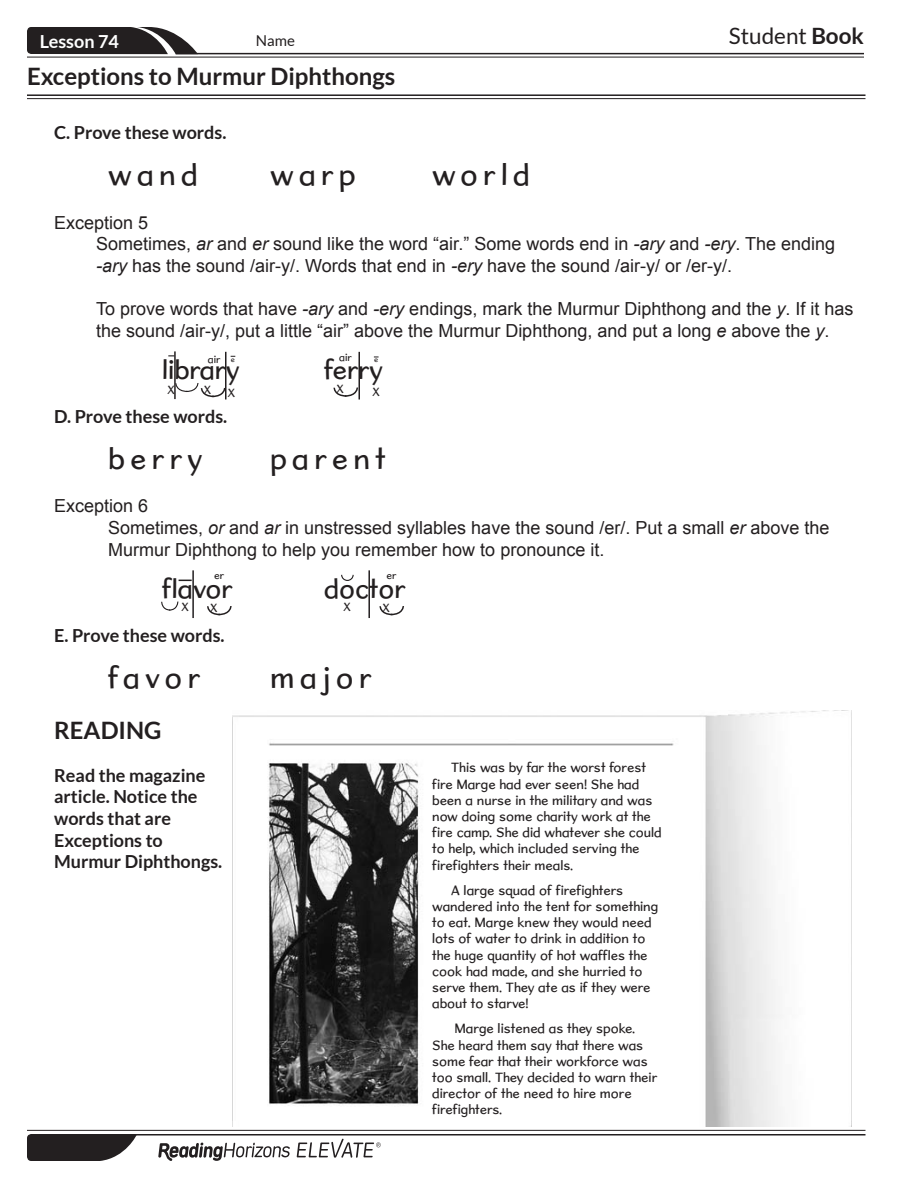
<style>
.page{position:relative;width:918px;height:1188px;background:#fff}
.page>*{position:absolute;margin:0;border:0;box-sizing:border-box;transform-origin:0 0}
.t1{font:30px "Card Edu Rg";letter-spacing:.18em;color:#231f20}
.t2{font:27px "Card Edu Rg";color:#231f20}
.t3{font:700 24px "Lato";color:#231f20}
.t4{font:22.5px "Lato";color:#231f20}
.t5{font:18px/21.6px "Arial";color:#231f20}
.t6{font:700 18px/21.6px "Lato";color:#231f20}
.t7{font:700 18px "Lato";color:#fff}
.t8{font:15px "Lato";color:#231f20}
.t9{font:13.5px/16.2px "Card Edu Rg";color:#231f20}
.t10{font:12px "Card Edu Rg";color:#231f20}
.t11{font:10.5px "Card Edu Rg";color:#231f20}
.t12{font:7.5px "Card Edu Rg";color:#231f20}
.s1{font-weight:700}
.s2{font-style:italic}
</style>
<div class="page">
<svg style="left:27px;top:27px;width:171px;height:27px"></svg>
<hr style="left:176px;top:53px;width:688px;height:1px;background:#231f20">
<hr style="left:27px;top:94px;width:839px;height:2px;background:#231f20">
<hr style="left:27px;top:57px;width:837px;height:1px;background:#231f20">
<hr style="left:27px;top:98px;width:839px;height:1px;background:#231f20">
<svg style="left:27px;top:1134px;width:109px;height:27px"></svg>
<hr style="left:39px;top:1134px;width:827px;height:2px;background:#231f20">
<hr style="left:27px;top:1130px;width:839px;height:1px;background:#231f20">
<svg style="left:297px;top:1139px;width:84px;height:19px"></svg>
<svg style="left:158px;top:1143px;width:132px;height:18px"></svg>
<img style="left:233px;top:710px;width:616px;height:416px">
<svg style="left:333px;top:387px;width:25px;height:10px"></svg>
<svg style="left:176px;top:383px;width:49px;height:15px"></svg>
<hr style="left:174px;top:351px;width:2px;height:48px;background:#231f20">
<hr style="left:225px;top:352px;width:1px;height:47px;background:#231f20">
<hr style="left:358px;top:352px;width:2px;height:48px;background:#231f20">
<svg style="left:379px;top:606px;width:25px;height:10px"></svg>
<hr style="left:368px;top:570px;width:2px;height:48px;background:#231f20">
<svg style="left:341px;top:574px;width:13px;height:7px"></svg>
<svg style="left:207px;top:606px;width:25px;height:10px"></svg>
<hr style="left:192px;top:570px;width:2px;height:48px;background:#231f20">
<svg style="left:179px;top:580px;width:13px;height:1px"></svg>
<svg style="left:161px;top:601px;width:18px;height:10px"></svg>
<div style="left:40px;top:1137px;width:32px;height:20px;background:#231f20"></div>
<p class="t7" style="left:40px;top:31px;width:81px">Lesson 74</p>
<p class="t8" style="left:256px;top:32px;width:41px">Name</p>
<p class="t3" style="left:27px;top:63px;width:370px">Exceptions to Murmur Diphthongs</p>
<p class="t4" style="left:729px;top:23px;width:137px">Student <span class="s1">Book</span></p>
<p class="t6" style="left:54px;top:121px;width:174px">C. Prove these words.</p>
<p class="t1" style="left:108px;top:157px;width:91px">wand</p>
<p class="t1" style="left:270px;top:157px;width:87px">warp</p>
<p class="t1" style="left:432px;top:157px;width:99px">world</p>
<p class="t5" style="left:96px;top:212px;width:741px;text-indent:-42px">Exception 5<br>Sometimes, <span class="s2">ar</span> and <span class="s2">er</span> sound like the word “air.” Some words end in <span class="s2">-ary</span> and <span class="s2">-ery</span>. The ending <span class="s2">-ary</span> has the sound /air-y/. Words that end in <span class="s2">-ery</span> have the sound /air-y/ or /er-y/.</p>
<p class="t5" style="left:96px;top:298px;width:759px">To prove words that have <span class="s2">-ary</span> and <span class="s2">-ery</span> endings, mark the Murmur Diphthong and the <span class="s2">y</span>. If it has the sound /air-y/, put a little “air” above the Murmur Diphthong, and put a long <span class="s2">e</span> above the <span class="s2">y</span>.</p>
<p class="t2" style="left:162px;top:354px;width:79px">library</p>
<p class="t2" style="left:324px;top:354px;width:60px">ferry</p>
<p class="t6" style="left:54px;top:405px;width:175px">D. Prove these words.</p>
<p class="t1" style="left:108px;top:441px;width:96px">berry</p>
<p class="t1" style="left:270px;top:441px;width:117px">parent</p>
<p class="t5" style="left:108px;top:495px;width:723px;text-indent:-54px">Exception 6<br>Sometimes, <span class="s2">or</span> and <span class="s2">ar</span> in unstressed syllables have the sound /er/. Put a small <span class="s2">er</span> above the<br>Murmur Diphthong to help you remember how to pronounce it.</p>
<p class="t2" style="left:162px;top:573px;width:72px">flavor</p>
<p class="t2" style="left:324px;top:573px;width:83px">doctor</p>
<p class="t6" style="left:54px;top:624px;width:172px">E. Prove these words.</p>
<p class="t1" style="left:108px;top:660px;width:93px">favor</p>
<p class="t1" style="left:270px;top:660px;width:103px">major</p>
<p class="t3" style="left:54px;top:716px;width:109px">READING</p>
<p class="t6" style="left:54px;top:764px;width:170px">Read the magazine article. Notice the words that are<br>Exceptions to<br>Murmur Diphthongs.</p>
<p class="t11" style="left:208px;top:353px;width:14px">air</p>
<p class="t11" style="left:339px;top:351px;width:14px">air</p>
<p class="t12" style="left:231px;top:355px;width:6px">e</p>
<p class="t12" style="left:374px;top:355px;width:6px">e</p>
<p class="t10" style="left:167px;top:382px;width:9px">X</p>
<p class="t10" style="left:204px;top:382px;width:9px">X</p>
<p class="t10" style="left:228px;top:385px;width:9px">X</p>
<p class="t10" style="left:336px;top:382px;width:9px">X</p>
<p class="t10" style="left:372px;top:385px;width:9px">X</p>
<p class="t11" style="left:214px;top:569px;width:12px">er</p>
<p class="t11" style="left:387px;top:569px;width:12px">er</p>
<p class="t10" style="left:181px;top:600px;width:9px">X</p>
<p class="t10" style="left:210px;top:600px;width:9px">X</p>
<p class="t10" style="left:343px;top:600px;width:9px">X</p>
<p class="t10" style="left:382px;top:600px;width:9px">X</p>
<p class="t9" style="left:432px;top:759px;width:231px;text-indent:19px">This was by far the worst forest fire Marge had ever seen! She had been a nurse in the military and was now doing some charity work at the fire camp. She did whatever she could to help, which included serving the firefighters their meals.</p>
<p class="t9" style="left:432px;top:882px;width:228px;text-indent:19px">A large squad of firefighters wandered into the tent for something to eat. Marge knew they would need lots of water to drink in addition to the huge quantity of hot waffles the cook had made, and she hurried to serve them. They ate as if they were about to starve!</p>
<p class="t9" style="left:432px;top:1021px;width:227px;text-indent:23px">Marge listened as they spoke.<br>She heard them say that there was some fear that their workforce was too small. They decided to warn their director of the need to hire more firefighters.</p>
</div>
